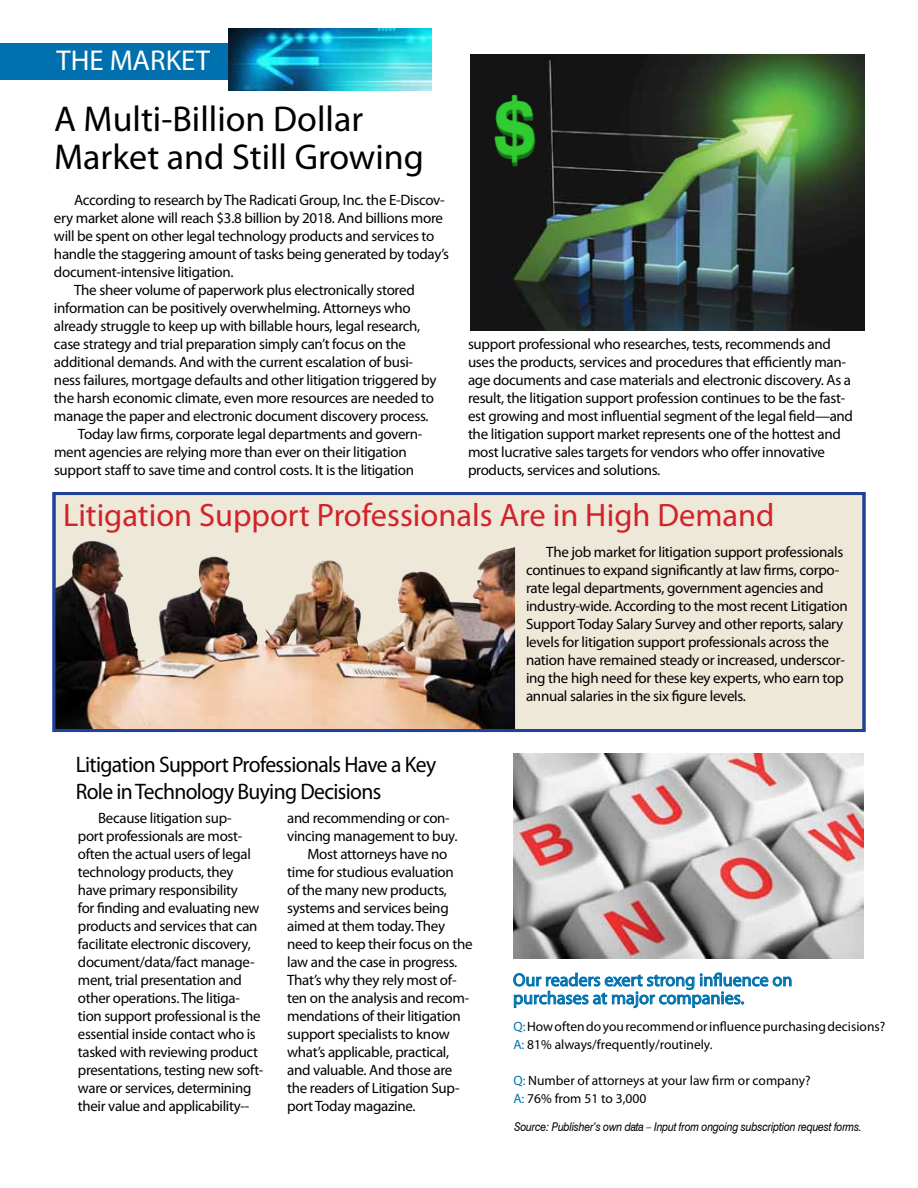
<style>
.page{position:relative;width:918px;height:1188px;background:#fff}
.page>*{position:absolute;margin:0;border:0;box-sizing:border-box;transform-origin:0 0}
.t1{font:36px/37.5px "Myriad Pro";color:#000}
.t2{font:32.55px "Myriad Pro";color:#d2232a}
.t3{font:28.8px "Myriad Pro";color:#fff}
.t4{font:22.5px/27px "Myriad Pro";letter-spacing:-.03em;color:#000;scale:.96 1}
.t5{font:18px/18px "Myriad Pro";color:#0071ae}
.t6{font:15px/18px "Myriad Pro";letter-spacing:-.02em;color:#000}
.t7{font:13.5px/18px "Myriad Pro";color:#000}
.t8{font:italic 12px "Swiss 721 BT";letter-spacing:-.02em;color:#000;scale:.87 1}
.s1{color:#0071ae}
</style>
<div class="page">
<div style="left:52px;top:492px;width:814px;height:240px;background:#ede8d8;border:3px solid #20419b"></div>
<img style="left:471px;top:54px;width:393px;height:277px">
<svg style="left:513px;top:972px;width:279px;height:37px"></svg>
<img style="left:56px;top:541px;width:459px;height:187px">
<img style="left:514px;top:753px;width:350px;height:205px">
<div style="left:1px;top:43px;width:238px;height:37px;background:#0071ae"></div>
<div style="left:52px;top:492px;width:813px;height:240px;border:3px solid #20419b"></div>
<img style="left:229px;top:29px;width:202px;height:61px">
<img style="left:495px;top:94px;width:41px;height:72px">
<h3 class="t3" style="left:56px;top:43px;width:155px">THE MARKET</h3>
<h1 class="t1" style="left:54px;top:100px;width:371px">A Multi-Billion Dollar<br>Market and Still Growing</h1>
<p class="t6" style="left:74px;top:190px;width:372px">According to research by The Radicati Group, Inc. the E-Discov-</p>
<p class="t6" style="left:54px;top:208px;width:391px">ery market alone will reach $3.8 billion by 2018. And billions more</p>
<p class="t6" style="left:54px;top:226px;width:382px">will be spent on other legal technology products and services to</p>
<p class="t6" style="left:54px;top:244px;width:397px">handle the staggering amount of tasks being generated by today’s</p>
<p class="t6" style="left:54px;top:262px;width:181px">document-intensive litigation.</p>
<p class="t6" style="left:74px;top:280px;width:342px">The sheer volume of paperwork plus electronically stored</p>
<p class="t6" style="left:54px;top:298px;width:358px">information can be positively overwhelming. Attorneys who</p>
<p class="t6" style="left:54px;top:316px;width:368px">already struggle to keep up with billable hours, legal research,</p>
<p class="t6" style="left:54px;top:334px;width:354px">case strategy and trial preparation simply can’t focus on the</p>
<p class="t6" style="left:54px;top:352px;width:361px">additional demands. And with the current escalation of busi-</p>
<p class="t6" style="left:54px;top:370px;width:384px">ness failures, mortgage defaults and other litigation triggered by</p>
<p class="t6" style="left:54px;top:388px;width:381px">the harsh economic climate, even more resources are needed to</p>
<p class="t6" style="left:54px;top:406px;width:376px">manage the paper and electronic document discovery process.</p>
<p class="t6" style="left:78px;top:424px;width:346px">Today law firms, corporate legal departments and govern-</p>
<p class="t6" style="left:54px;top:442px;width:354px">ment agencies are relying more than ever on their litigation</p>
<p class="t6" style="left:54px;top:460px;width:362px">support staff to save time and control costs. It is the litigation</p>
<p class="t6" style="left:468px;top:335px;width:387px">support professional who researches, tests, recommends and uses the products, services and procedures that efficiently man&shy;age documents and case materials and electronic discovery. As a result, the litigation support profession continues to be the fast&shy;est growing and most influential segment of the legal field—and the litigation support market represents one of the hottest and most lucrative sales targets for vendors who offer innovative products, services and solutions.</p>
<h2 class="t2" style="left:63px;top:495px;width:713px">Litigation Support Professionals Are in High Demand</h2>
<h3 class="t4" style="left:76px;top:750px;width:377px">Litigation Support Professionals Have a Key<br>Role in Technology Buying Decisions</h3>
<p class="t6" style="left:78px;top:809px;width:187px;text-indent:20px">Because litigation sup-<br>port professionals are most&shy;often the actual users of legal technology products, they have primary responsibility<br>for finding and evaluating new products and services that can facilitate electronic discovery, document/data/fact manage&shy;ment, trial presentation and other operations. The litiga&shy;tion support professional is the essential inside contact who is tasked with reviewing product presentations, testing new soft&shy;ware or services, determining their value and applicability--</p>
<p class="t6" style="left:287px;top:809px;width:164px">and recommending or con-</p>
<p class="t6" style="left:287px;top:827px;width:172px">vincing management to buy.</p>
<p class="t6" style="left:307px;top:845px;width:142px">Most attorneys have no</p>
<p class="t6" style="left:287px;top:863px;width:168px">time for studious evaluation</p>
<p class="t6" style="left:287px;top:881px;width:161px">of the many new products,</p>
<p class="t6" style="left:287px;top:899px;width:163px">systems and services being</p>
<p class="t6" style="left:287px;top:917px;width:160px">aimed at them today. They</p>
<p class="t6" style="left:287px;top:935px;width:187px">need to keep their focus on the</p>
<p class="t6" style="left:287px;top:953px;width:172px">law and the case in progress.</p>
<p class="t6" style="left:287px;top:971px;width:171px">That’s why they rely most of-</p>
<p class="t6" style="left:287px;top:989px;width:184px">ten on the analysis and recom-</p>
<p class="t6" style="left:287px;top:1007px;width:175px">mendations of their litigation</p>
<p class="t6" style="left:287px;top:1025px;width:164px">support specialists to know</p>
<p class="t6" style="left:287px;top:1043px;width:163px">what’s applicable, practical,</p>
<p class="t6" style="left:287px;top:1061px;width:167px">and valuable. And those are</p>
<p class="t6" style="left:287px;top:1079px;width:174px">the readers of Litigation Sup-</p>
<p class="t6" style="left:287px;top:1097px;width:130px">port Today magazine.</p>
<p class="t6" style="left:526px;top:542px;width:323px;text-indent:20px">The job market for litigation support professionals continues to expand significantly at law firms, corpo&shy;rate legal departments, government agencies and industry-wide. According to the most recent Litigation Support Today Salary Survey and other reports, salary levels for litigation support professionals across the nation have remained steady or increased, underscor&shy;ing the high need for these key experts, who earn top annual salaries in the six figure levels.</p>
<p class="t5" style="left:513px;top:971px;width:281px">Our readers exert strong influence on purchases at major companies.</p>
<p class="t7" style="left:513px;top:1017px;width:373px"><span class="s1">Q:</span> How often do you recommend or influence purchasing decisions?<br><span class="s1">A:</span> 81% always/frequently/routinely.</p>
<p class="t7" style="left:513px;top:1071px;width:299px"><span class="s1">Q:</span> Number of attorneys at your law firm or company?<br><span class="s1">A:</span> 76% from 51 to 3,000</p>
<p class="t8" style="left:514px;top:1119px;width:401px">Source: Publisher’s own data – Input from ongoing subscription request forms.</p>
</div>
